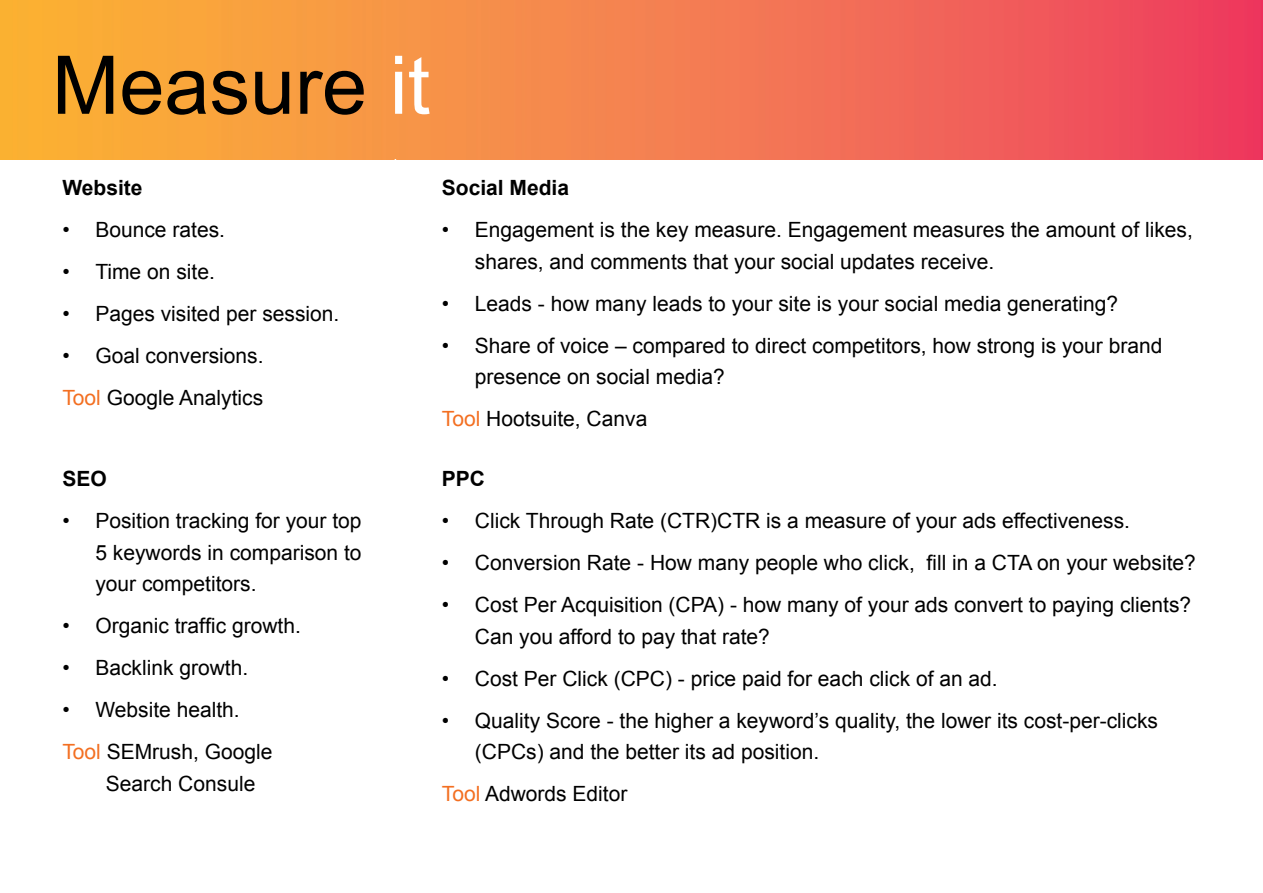
<style>
.page{position:relative;width:1263px;height:893px;background:#fff}
.page>*{position:absolute;margin:0;border:0;box-sizing:border-box;transform-origin:0 0}
.t1{font:81px "Arial";color:#000}
.t2{font:21px/31.5px "Arial";color:#000}
.t3{font:700 21px "Arial";color:#000}
.s1{color:#fff}
.s2{color:#f36f21}
</style>
<div class="page">
<img style="left:0;top:0;width:1263px;height:159px">
<h1 class="t1" style="left:52px;top:32px;width:380px">Measure <span class="s1">it</span></h1>
<p class="t3" style="left:62px;top:174px;width:82px">Website</p>
<p class="t2" style="left:62px;top:214px;width:164px">• Bounce rates.</p>
<p class="t2" style="left:62px;top:256px;width:154px">• Time on site.</p>
<p class="t2" style="left:62px;top:298px;width:278px">• Pages visited per session.</p>
<p class="t2" style="left:62px;top:335px;width:203px;line-height:42px">• Goal conversions.<br><span class="s2">Tool</span> Google Analytics</p>
<p class="t3" style="left:62px;top:465px;width:46px">SEO</p>
<p class="t2" style="left:95px;top:505px;width:268px;text-align:justify;text-indent:-33px">• Position tracking for your top 5 keywords in comparison to your competitors.</p>
<p class="t2" style="left:62px;top:610px;width:240px">• Organic traffic growth.</p>
<p class="t2" style="left:62px;top:652px;width:187px">• Backlink growth.</p>
<p class="t2" style="left:62px;top:689px;width:212px;line-height:42px">• Website health.<br><span class="s2">Tool</span> SEMrush, Google</p>
<p class="t2" style="left:106px;top:768px;width:151px">Search Consule</p>
<p class="t3" style="left:442px;top:174px;width:129px">Social Media</p>
<p class="t2" style="left:475px;top:214px;width:719px;text-indent:-33px">• Engagement is the key measure. Engagement measures the amount of likes, shares, and comments that your social updates receive.</p>
<p class="t2" style="left:442px;top:288px;width:678px">• Leads - how many leads to your site is your social media generating?</p>
<p class="t2" style="left:475px;top:330px;width:689px;text-indent:-33px">• Share of voice – compared to direct competitors, how strong is your brand presence on social media?</p>
<p class="t2" style="left:442px;top:403px;width:207px"><span class="s2">Tool</span> Hootsuite, Canva</p>
<p class="t3" style="left:442px;top:465px;width:45px">PPC</p>
<p class="t2" style="left:442px;top:505px;width:690px">• Click Through Rate (CTR)CTR is a measure of your ads effectiveness.</p>
<p class="t2" style="left:442px;top:547px;width:755px">• Conversion Rate - How many people who click, fill in a CTA on your website?</p>
<p class="t2" style="left:475px;top:589px;width:718px;text-indent:-33px">• Cost Per Acquisition (CPA) - how many of your ads convert to paying clients?<br>Can you afford to pay that rate?</p>
<p class="t2" style="left:442px;top:663px;width:557px">• Cost Per Click (CPC) - price paid for each click of an ad.</p>
<p class="t2" style="left:475px;top:705px;width:685px;text-indent:-33px">• Quality Score - the higher a keyword’s quality, the lower its cost-per-clicks (CPCs) and the better its ad position.</p>
<p class="t2" style="left:442px;top:778px;width:187px"><span class="s2">Tool</span> Adwords Editor</p>
</div>
